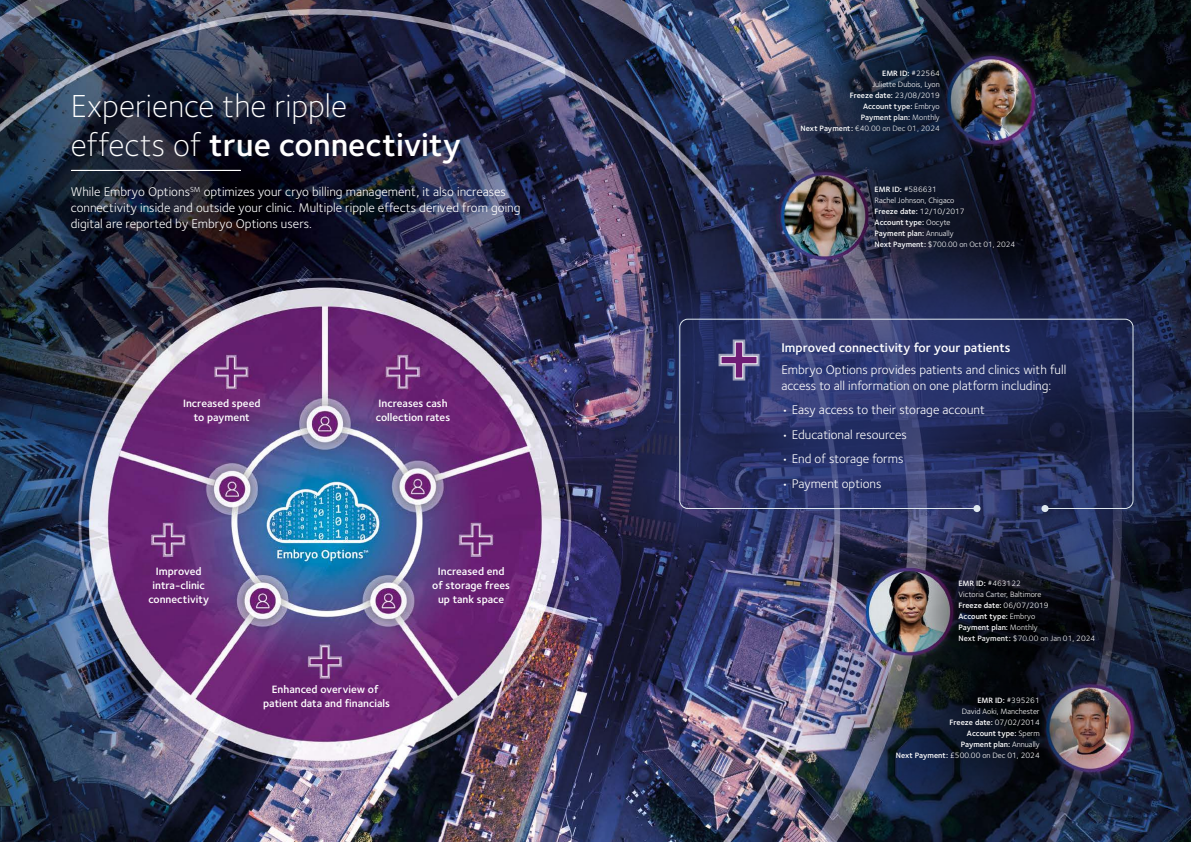
<style>
.page{position:relative;width:1191px;height:842px;background:#fff}
.page>*{position:absolute;margin:0;border:0;box-sizing:border-box;transform-origin:0 0}
.t1{font:300 33px/39px "Foundry Sterling";color:#fff}
.t2{font:13px/16px "Foundry Sterling";color:#fff}
.t3{font:600 13px "Foundry Sterling";color:#fff}
.t4{font:600 11px/14px "Foundry Sterling";color:#fff;text-align:center}
.t5{font:8px/11px "Foundry Sterling";color:#fff;text-align:right}
.s1{font-weight:600}
</style>
<div class="page">
<img style="left:0;top:0;width:1191px;height:842px">
<div style="left:712px;top:0;width:318px;height:223px;background:#000;opacity:.65"></div>
<div style="left:784px;top:95px;width:318px;height:244px;background:#000;opacity:.65"></div>
<div style="left:868px;top:490px;width:314px;height:243px;background:#000;opacity:.65"></div>
<div style="left:808px;top:606px;width:322px;height:236px;background:#000;opacity:.65"></div>
<hr style="left:71px;top:170px;width:169px;height:1px;background:#fff">
<div style="left:587px;top:226px;width:604px;height:375px;background:#263576;opacity:.75"></div>
<svg style="left:718px;top:339px;width:41px;height:41px;background:#5e5086"></svg>
<div style="left:679px;top:319px;width:454px;height:190px;border:1px solid #dee8ef;border-radius:8px"></div>
<div style="left:973px;top:505px;width:7px;height:7px;background:#dee8ef;border-radius:50%"></div>
<div style="left:1041px;top:505px;width:7px;height:7px;background:#dee8ef;border-radius:50%"></div>
<h1 class="t1" style="left:71px;top:86px;width:392px">Experience the ripple<br>effects of <span class="s1">true connectivity</span></h1>
<h2 class="t2" style="left:71px;top:184px;width:451px">While Embryo Options<sup>SM</sup> optimizes your cryo billing management, it also increases connectivity inside and outside your clinic. Multiple ripple effects derived from going digital are reported by Embryo Options users.</h2>
<h3 class="t4" style="left:183px;top:396px;width:79px">Increased speed to payment</h3>
<h3 class="t4" style="left:148px;top:565px;width:62px">Improved intra-clinic connectivity</h3>
<h3 class="t4" style="left:376px;top:396px;width:76px;text-align:left">Increases cash collection rates</h3>
<h3 class="t4" style="left:432px;top:565px;width:79px">Increased end of storage frees up tank space</h3>
<h3 class="t4" style="left:263px;top:683px;width:128px">Enhanced overview of patient data and financials</h3>
<p class="t5" style="left:800px;top:68px;width:141px"><span class="s1">EMR ID:</span> #22564<br>Juliette Dubois, Lyon<br><span class="s1">Freeze date:</span> 23/08/2019<br><span class="s1">Account type:</span> Embryo<br><span class="s1">Payment plan:</span> Monthly<br><span class="s1">Next Payment:</span> €40.00 on Dec 01, 2024</p>
<p class="t5" style="left:874px;top:184px;width:142px;text-align:left"><span class="s1">EMR ID:</span> #586631<br>Rachel Johnson, Chigaco<br><span class="s1">Freeze date:</span> 12/10/2017<br><span class="s1">Account type:</span> Oocyte<br><span class="s1">Payment plan:</span> Annually<br><span class="s1">Next Payment:</span> $700.00 on Oct 01, 2024</p>
<h2 class="t3" style="left:781px;top:340px;width:231px">Improved connectivity for your patients</h2>
<h2 class="t2" style="left:781px;top:361px;width:286px">Embryo Options provides patients and clinics with full access to all information on one platform including:</h2>
<h2 class="t2" style="left:781px;top:402px;width:205px">• Easy access to their storage account</h2>
<h2 class="t2" style="left:781px;top:426px;width:127px">• Educational resources</h2>
<h2 class="t2" style="left:781px;top:451px;width:123px">• End of storage forms</h2>
<h2 class="t2" style="left:781px;top:475px;width:102px">• Payment options</h2>
<p class="t5" style="left:958px;top:578px;width:138px;text-align:left"><span class="s1">EMR ID:</span> #463122<br>Victoria Carter, Baltimore<br><span class="s1">Freeze date:</span> 06/07/2019<br><span class="s1">Account type:</span> Embryo<br><span class="s1">Payment plan:</span> Monthly<br><span class="s1">Next Payment:</span> $70.00 on Jan 01, 2024</p>
<p class="t5" style="left:895px;top:694px;width:145px"><span class="s1">EMR ID:</span> #395261<br>David Aoki, Manchester<br><span class="s1">Freeze date:</span> 07/02/2014<br><span class="s1">Account type:</span> Sperm<br><span class="s1">Payment plan:</span> Annually<br><span class="s1">Next Payment:</span> £500.00 on Dec 01, 2024</p>
</div>
